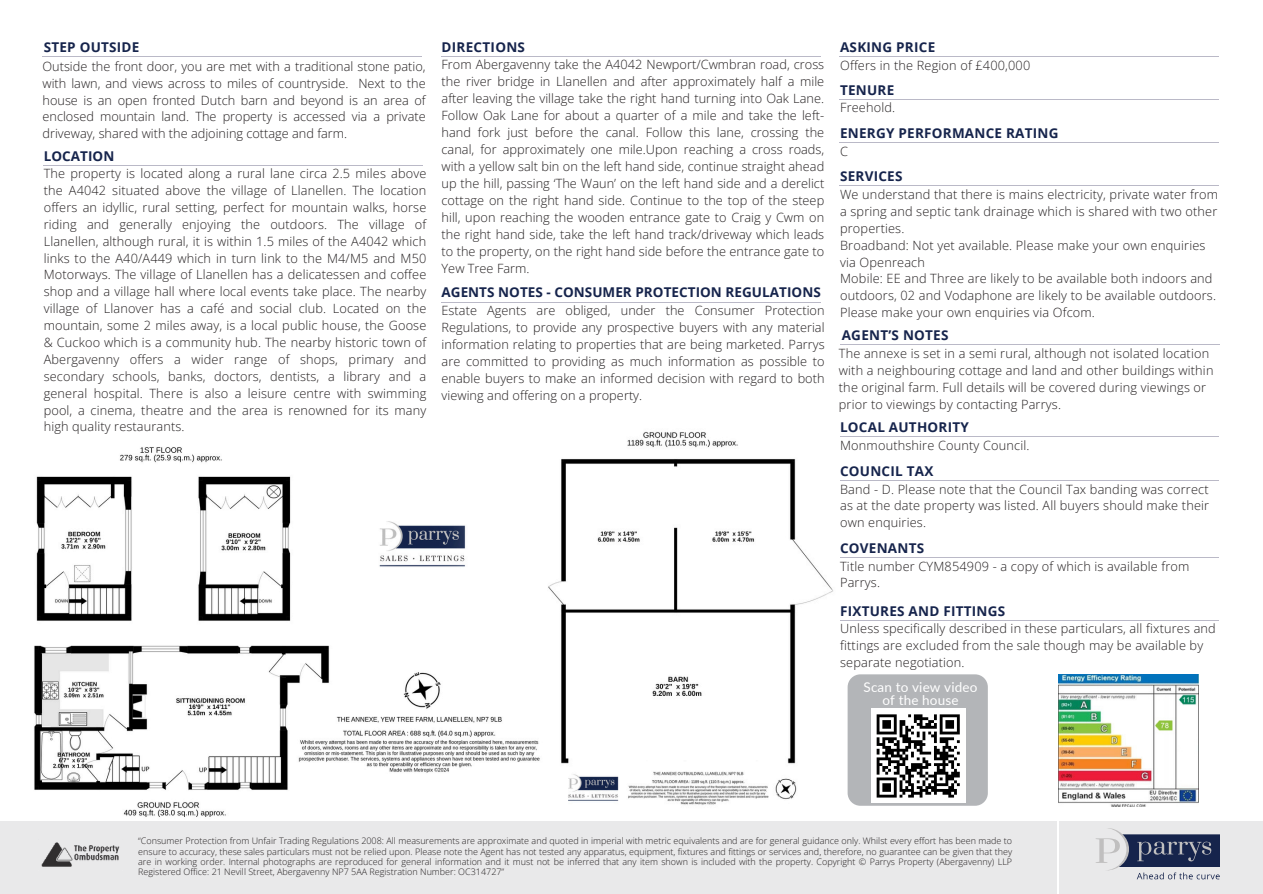
<style>
.page{position:relative;width:1263px;height:894px;background:#fff}
.page>*{position:absolute;margin:0;border:0;box-sizing:border-box;transform-origin:0 0}
.t1{font:700 13.5px "Open Sans";letter-spacing:.02em;color:#16244c}
.t2{font:13.5px/13.5px "Lato";letter-spacing:.01em;color:#fff;text-align:center}
.t3{font:300 12.75px/16.8px "Open Sans";letter-spacing:.015em;color:#231f20;text-align:justify}
.t4{font:300 9px/10.2px "Open Sans";color:#231f20;text-align:justify}
</style>
<div class="page">
<img style="left:34px;top:447px;width:506px;height:370px">
<div style="left:0;top:821px;width:1263px;height:72px;background:#e9e9ea"></div>
<img style="left:41px;top:842px;width:79px;height:25px">
<hr style="left:43px;top:56px;width:379px;height:1px;background:#bab9c7">
<div style="left:848px;top:674px;width:140px;height:131px;background:#b3b5b8;border-radius:13px"></div>
<hr style="left:1057px;top:821px;width:2px;height:72px;background:#fff">
<svg style="left:1096px;top:828px;width:124px;height:51px"></svg>
<img style="left:1059px;top:674px;width:139px;height:132px">
<hr style="left:44px;top:165px;width:379px;height:1px;background:#bab9c7">
<hr style="left:441px;top:56px;width:380px;height:1px;background:#bab9c7">
<div style="left:871px;top:708px;width:94px;height:95px;background:#fff"></div>
<svg style="left:876px;top:714px;width:84px;height:84px"></svg>
<hr style="left:441px;top:302px;width:380px;height:1px;background:#bab9c7">
<hr style="left:839px;top:56px;width:380px;height:1px;background:#bab9c7">
<hr style="left:839px;top:99px;width:380px;height:1px;background:#bab9c7">
<hr style="left:839px;top:142px;width:380px;height:1px;background:#bab9c7">
<hr style="left:839px;top:185px;width:380px;height:1px;background:#bab9c7">
<hr style="left:839px;top:436px;width:380px;height:1px;background:#bab9c7">
<hr style="left:839px;top:479px;width:380px;height:1px;background:#bab9c7">
<hr style="left:839px;top:556px;width:380px;height:1px;background:#bab9c7">
<hr style="left:839px;top:619px;width:380px;height:1px;background:#bab9c7">
<img style="left:548px;top:431px;width:285px;height:374px">
<hr style="left:840px;top:343px;width:380px;height:1px;background:#bab9c7">
<h1 class="t1" style="left:44px;top:37px;width:97px">STEP OUTSIDE</h1>
<h1 class="t1" style="left:441px;top:37px;width:85px">DIRECTIONS</h1>
<p class="t3" style="left:43px;top:57px;width:385px">Outside the front door, you are met with a traditional stone patio, with lawn, and views across to miles of countryside. Next to the house is an open fronted Dutch barn and beyond is an area of enclosed mountain land. The property is accessed via a private driveway, shared with the adjoining cottage and farm.</p>
<h1 class="t3" style="left:442px;top:56px;width:384px">From Abergavenny take the A4042 Newport/Cwmbran road, cross the river bridge in Llanellen and after approximately half a mile after leaving the village take the right hand turning into Oak Lane.<br>Follow Oak Lane for about a quarter of a mile and take the left&shy;hand fork just before the canal. Follow this lane, crossing the canal, for approximately one mile.Upon reaching a cross roads, with a yellow salt bin on the left hand side, continue straight ahead up the hill, passing ‘The Waun’ on the left hand side and a derelict cottage on the right hand side. Continue to the top of the steep hill, upon reaching the wooden entrance gate to Craig y Cwm on the right hand side, take the left hand track/driveway which leads to the property, on the right hand side before the entrance gate to Yew Tree Farm.</h1>
<h2 class="t1" style="left:44px;top:146px;width:72px">LOCATION</h2>
<h2 class="t3" style="left:44px;top:165px;width:384px">The property is located along a rural lane circa 2.5 miles above the A4042 situated above the village of Llanellen. The location offers an idyllic, rural setting, perfect for mountain walks, horse riding and generally enjoying the outdoors. The village of Llanellen, although rural, it is within 1.5 miles of the A4042 which links to the A40/A449 which in turn link to the M4/M5 and M50<br>Motorways. The village of Llanellen has a delicatessen and coffee shop and a village hall where local events take place. The nearby village of Llanover has a café and social club. Located on the mountain, some 2 miles away, is a local public house, the Goose &amp; Cuckoo which is a community hub. The nearby historic town of Abergavenny offers a wider range of shops, primary and secondary schools, banks, doctors, dentists, a library and a general hospital. There is also a leisure centre with swimming pool, a cinema, theatre and the area is renowned for its many high quality restaurants.</h2>
<h2 class="t1" style="left:441px;top:282px;width:381px">AGENTS NOTES - CONSUMER PROTECTION REGULATIONS</h2>
<h1 class="t3" style="left:442px;top:302px;width:385px">Estate Agents are obliged, under the Consumer Protection Regulations, to provide any prospective buyers with any material information relating to properties that are being marketed. Parrys are committed to providing as much information as possible to enable buyers to make an informed decision with regard to both viewing and offering on a property.</h1>
<h1 class="t1" style="left:840px;top:37px;width:97px">ASKING PRICE</h1>
<h2 class="t3" style="left:840px;top:56px;width:192px">Offers in the Region of £400,000</h2>
<h1 class="t1" style="left:840px;top:80px;width:56px">TENURE</h1>
<h2 class="t3" style="left:840px;top:99px;width:57px">Freehold.</h2>
<h1 class="t1" style="left:840px;top:123px;width:220px">ENERGY PERFORMANCE RATING</h1>
<p class="t3" style="left:840px;top:142px;width:9px">C</p>
<p class="t1" style="left:840px;top:167px;width:64px">SERVICES</p>
<h2 class="t3" style="left:840px;top:185px;width:379px;text-align:left">We understand that there is mains electricity, private water from a spring and septic tank drainage which is shared with two other properties.<br>Broadband: Not yet available. Please make your own enquiries via Openreach<br>Mobile: EE and Three are likely to be available both indoors and outdoors, 02 and Vodaphone are likely to be available outdoors.<br>Please make your own enquiries via Ofcom.</h2>
<p class="t1" style="left:842px;top:325px;width:108px">AGENT’S NOTES</p>
<p class="t3" style="left:839px;top:344px;width:376px;text-align:left">The annexe is set in a semi rural, although not isolated location with a neighbouring cottage and land and other buildings within the original farm. Full details will be covered during viewings or prior to viewings by contacting Parrys.</p>
<h1 class="t1" style="left:840px;top:418px;width:130px">LOCAL AUTHORITY</h1>
<h2 class="t3" style="left:840px;top:436px;width:191px">Monmouthshire County Council.</h2>
<h1 class="t1" style="left:840px;top:461px;width:95px">COUNCIL TAX</h1>
<h2 class="t3" style="left:840px;top:480px;width:371px">Band - D. Please note that the Council Tax banding was correct as at the date property was listed. All buyers should make their own enquiries.</h2>
<h1 class="t1" style="left:840px;top:538px;width:86px">COVENANTS</h1>
<h2 class="t3" style="left:840px;top:557px;width:351px">Title number CYM854909 - a copy of which is available from<br>Parrys.</h2>
<p class="t1" style="left:840px;top:601px;width:167px">FIXTURES AND FITTINGS</p>
<h2 class="t3" style="left:840px;top:620px;width:377px;text-align:left">Unless specifically described in these particulars, all fixtures and fittings are excluded from the sale though may be available by separate negotiation.</h2>
<h2 class="t2" style="left:863px;top:679px;width:115px">Scan to view video of the house</h2>
<h2 class="t4" style="left:138px;top:835px;width:875px">“Consumer Protection from Unfair Trading Regulations 2008: All measurements are approximate and quoted in imperial with metric equivalents and are for general guidance only. Whilst every effort has been made to ensure to accuracy, these sales particulars must not be relied upon. Please note the Agent has not tested any apparatus, equipment, fixtures and fittings or services and, therefore, no guarantee can be given that they are in working order. Internal photographs are reproduced for general information and it must not be inferred that any item shown is included with the property. Copyright © Parrys Property (Abergavenny) LLP Registered Office: 21 Nevill Street, Abergavenny NP7 5AA Registration Number: OC314727”</h2>
</div>
